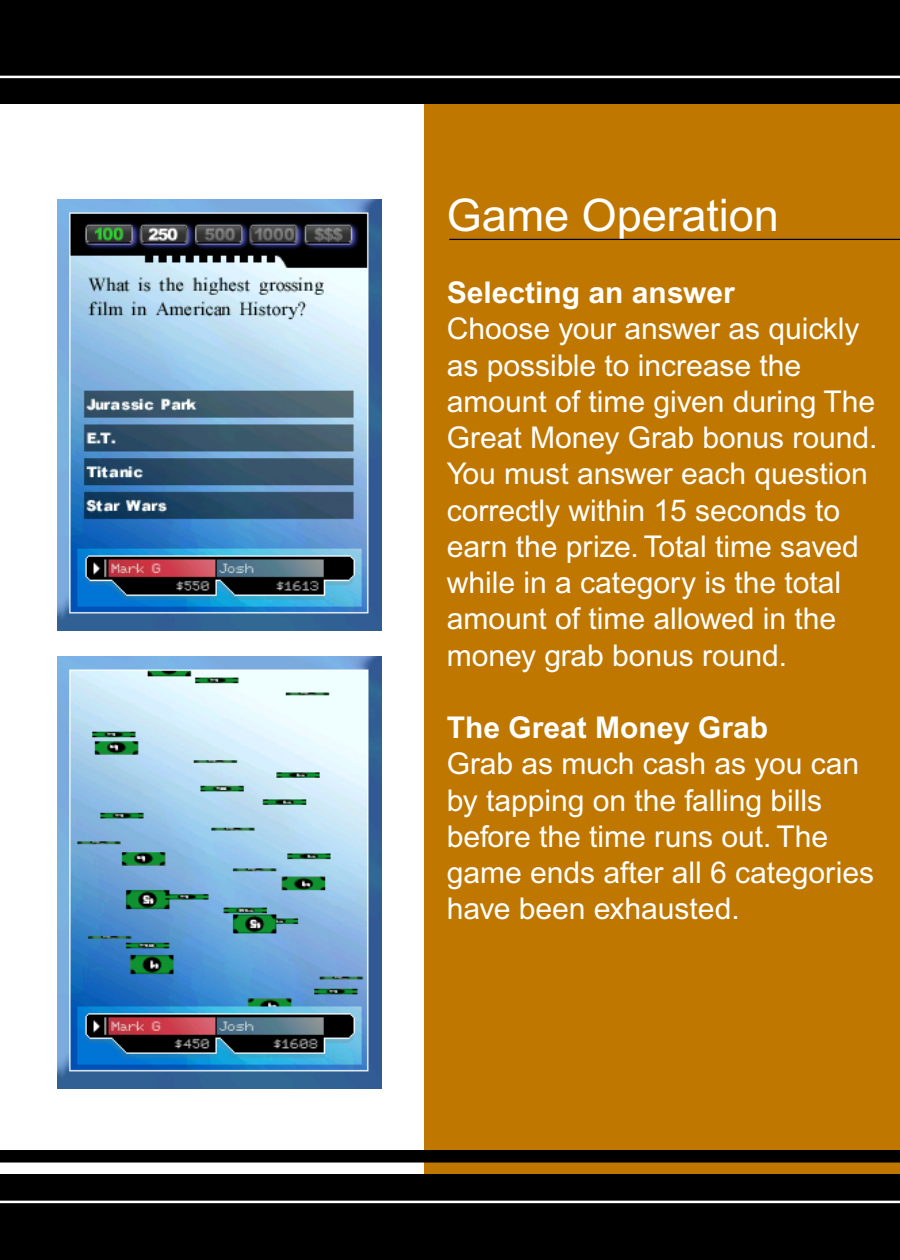
<style>
.page{position:relative;width:900px;height:1260px;background:#fff}
.page>*{position:absolute;margin:0;border:0;box-sizing:border-box;transform-origin:0 0}
.t1{font:45px "Arial";color:#fff}
.t2{font:30px/36.2px "Arial";color:#fff}
.t3{font:700 30px "Arial";color:#fff}
</style>
<div class="page">
<div style="left:424px;top:48px;width:476px;height:1164px;background:#bf7700"></div>
<div style="left:0;top:0;width:900px;height:103px;background:#000"></div>
<div style="left:0;top:1174px;width:900px;height:86px;background:#000"></div>
<hr style="left:0;top:76px;width:900px;height:2px;background:#fff">
<hr style="left:0;top:1201px;width:900px;height:2px;background:#fff">
<div style="left:0;top:1150px;width:900px;height:13px;background:#000"></div>
<hr style="left:449px;top:239px;width:451px;height:1px;background:#000">
<img style="left:58px;top:656px;width:323px;height:432px">
<img style="left:58px;top:199px;width:323px;height:432px">
<h1 class="t1" style="left:447px;top:189px;width:334px">Game Operation</h1>
<p class="t3" style="left:447px;top:275px;width:289px">Selecting an answer</p>
<p class="t2" style="left:447px;top:311px;width:432px">Choose your answer as quickly as possible to increase the amount of time given during The<br>Great Money Grab bonus round.<br>You must answer each question correctly within 15 seconds to earn the prize. Total time saved while in a category is the total amount of time allowed in the money grab bonus round.</p>
<p class="t3" style="left:447px;top:710px;width:323px">The Great Money Grab</p>
<p class="t2" style="left:447px;top:746px;width:429px">Grab as much cash as you can by tapping on the falling bills before the time runs out. The game ends after all 6 categories have been exhausted.</p>
</div>
